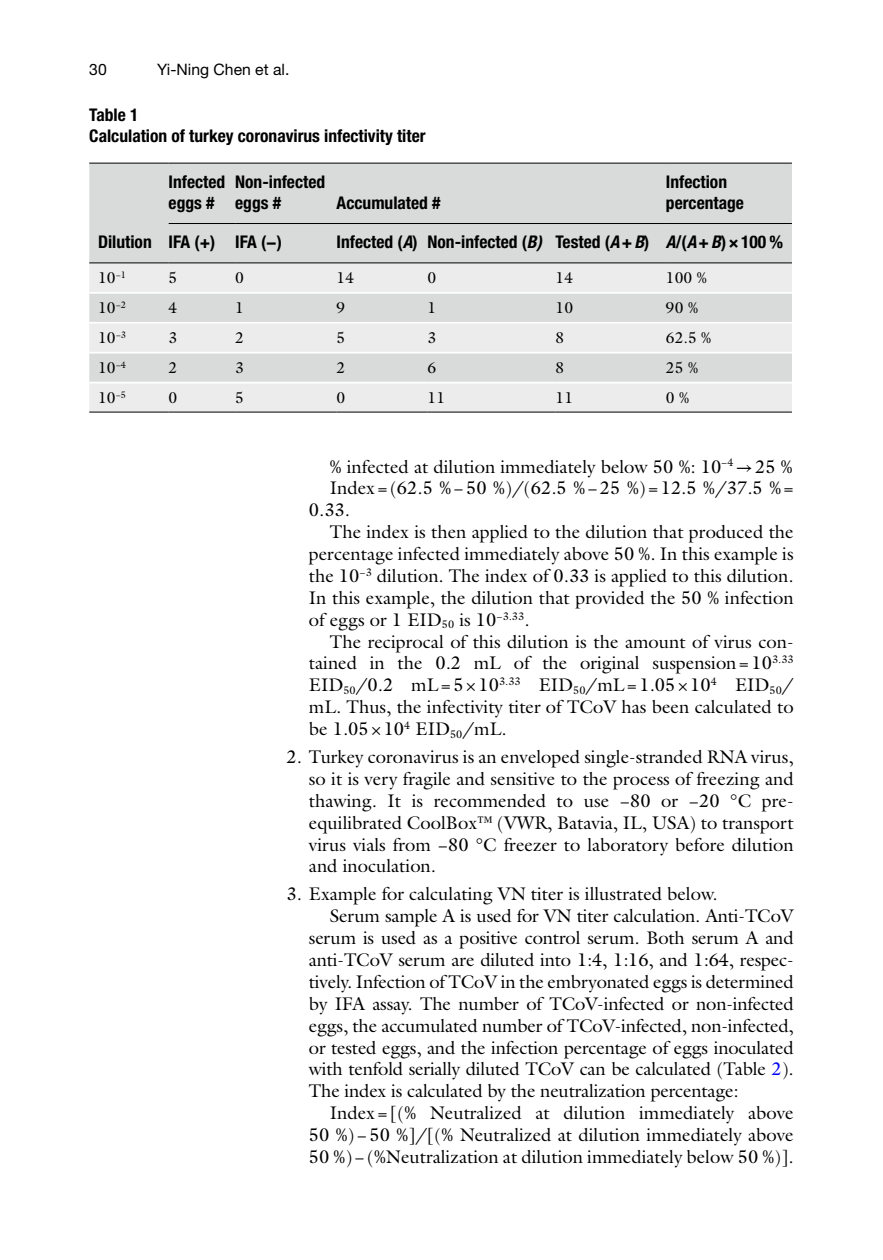
<style>
.page{position:relative;width:883px;height:1260px;background:#fff}
.page>*{position:absolute;margin:0;border:0;box-sizing:border-box;transform-origin:0 0}
.t1{font:18.38px/21.9px "Gbsdjr Galliard";color:#000;text-align:justify}
.t2{font:700 condensed 17.5px/21px "Kvjthb Helvetica Neue";color:#000}
.t3{font:15.75px "Gbsdjr Galliard";color:#000}
.t4{font:15.75px "Grcggs Helvetica Neue";color:#000}
.s1{font-family:"Nqdsbg Helvetica Neue";font-style:italic}
.s2{font-family:"Lygqrl STIX General"}
.s3{color:#0000fa}
</style>
<div class="page">
<div style="left:89px;top:164px;width:703px;height:98px;background:#d9dada"></div>
<svg style="left:89px;top:263px;width:703px;height:149px;background:#e3e3e4"></svg>
<hr style="left:169px;top:163px;width:497px;height:1px;background:#000">
<hr style="left:235px;top:223px;width:431px;height:1px;background:#000">
<hr style="left:89px;top:262px;width:80px;height:1px;background:#000">
<hr style="left:235px;top:262px;width:431px;height:1px;background:#000">
<hr style="left:89px;top:163px;width:80px;height:1px;background:#000">
<hr style="left:666px;top:163px;width:126px;height:1px;background:#000">
<hr style="left:666px;top:223px;width:126px;height:1px;background:#000">
<hr style="left:666px;top:262px;width:126px;height:1px;background:#000">
<hr style="left:89px;top:292px;width:703px;height:2px;background:#fff">
<hr style="left:89px;top:322px;width:703px;height:2px;background:#fff">
<hr style="left:89px;top:352px;width:703px;height:2px;background:#fff">
<hr style="left:169px;top:223px;width:66px;height:1px;background:#000">
<hr style="left:169px;top:262px;width:66px;height:1px;background:#000">
<hr style="left:556px;top:382px;width:110px;height:1px;background:#fff">
<hr style="left:556px;top:412px;width:110px;height:1px;background:#000">
<hr style="left:428px;top:382px;width:128px;height:1px;background:#fff">
<hr style="left:428px;top:412px;width:128px;height:1px;background:#000">
<hr style="left:337px;top:382px;width:91px;height:1px;background:#fff">
<hr style="left:337px;top:412px;width:91px;height:1px;background:#000">
<hr style="left:235px;top:382px;width:102px;height:1px;background:#fff">
<hr style="left:235px;top:412px;width:102px;height:1px;background:#000">
<hr style="left:169px;top:382px;width:66px;height:1px;background:#fff">
<hr style="left:169px;top:412px;width:66px;height:1px;background:#000">
<hr style="left:666px;top:382px;width:126px;height:1px;background:#fff">
<hr style="left:666px;top:412px;width:126px;height:1px;background:#000">
<hr style="left:89px;top:382px;width:80px;height:1px;background:#fff">
<hr style="left:89px;top:412px;width:80px;height:1px;background:#000">
<p class="t4" style="left:89px;top:64px;width:19px">30</p>
<p class="t4" style="left:157px;top:64px;width:134px">Yi-Ning Chen et al.</p>
<p class="t2" style="left:89px;top:105px;width:338px">Table 1<br>Calculation of turkey coronavirus infectivity titer</p>
<p class="t2" style="left:169px;top:173px;width:58px">Infected eggs #</p>
<p class="t2" style="left:235px;top:173px;width:92px">Non-infected eggs #</p>
<p class="t2" style="left:337px;top:194px;width:105px">Accumulated #</p>
<p class="t2" style="left:666px;top:173px;width:80px">Infection percentage</p>
<p class="t2" style="left:98px;top:233px;width:55px">Dilution</p>
<p class="t2" style="left:169px;top:233px;width:115px">IFA (+) IFA (−)</p>
<p class="t2" style="left:337px;top:233px;width:448px">Infected ( <span class="s1">A</span> ) Non-infected ( <span class="s1">B)</span> Tested ( <span class="s1">A</span> + <span class="s1">B</span> ) <span class="s1">A</span> /( <span class="s1">A</span> + <span class="s1">B</span> ) × 100 %</p>
<p class="t3" style="left:98px;top:272px;width:30px">10 <sup>−1</sup></p>
<p class="t3" style="left:169px;top:272px;width:10px">5</p>
<p class="t3" style="left:235px;top:272px;width:10px">0</p>
<p class="t3" style="left:337px;top:272px;width:19px">14</p>
<p class="t3" style="left:428px;top:272px;width:10px">0</p>
<p class="t3" style="left:556px;top:272px;width:19px">14</p>
<p class="t3" style="left:666px;top:272px;width:42px">100 %</p>
<p class="t3" style="left:98px;top:302px;width:30px">10 <sup>−2</sup></p>
<p class="t3" style="left:169px;top:302px;width:10px">4</p>
<p class="t3" style="left:235px;top:302px;width:10px">1</p>
<p class="t3" style="left:337px;top:302px;width:10px">9</p>
<p class="t3" style="left:428px;top:302px;width:10px">1</p>
<p class="t3" style="left:556px;top:302px;width:19px">10</p>
<p class="t3" style="left:666px;top:302px;width:34px">90 %</p>
<p class="t3" style="left:98px;top:332px;width:30px">10 <sup>−3</sup></p>
<p class="t3" style="left:169px;top:332px;width:10px">3</p>
<p class="t3" style="left:235px;top:332px;width:10px">2</p>
<p class="t3" style="left:337px;top:332px;width:10px">5</p>
<p class="t3" style="left:428px;top:332px;width:10px">3</p>
<p class="t3" style="left:556px;top:332px;width:10px">8</p>
<p class="t3" style="left:666px;top:332px;width:47px">62.5 %</p>
<p class="t3" style="left:98px;top:362px;width:30px">10 <sup>−4</sup></p>
<p class="t3" style="left:169px;top:362px;width:10px">2</p>
<p class="t3" style="left:235px;top:362px;width:10px">3</p>
<p class="t3" style="left:337px;top:362px;width:10px">2</p>
<p class="t3" style="left:428px;top:362px;width:10px">6</p>
<p class="t3" style="left:556px;top:362px;width:10px">8</p>
<p class="t3" style="left:666px;top:362px;width:34px">25 %</p>
<p class="t3" style="left:98px;top:392px;width:30px">10 <sup>−5</sup></p>
<p class="t3" style="left:169px;top:392px;width:10px">0</p>
<p class="t3" style="left:235px;top:392px;width:10px">5</p>
<p class="t3" style="left:337px;top:392px;width:10px">0</p>
<p class="t3" style="left:428px;top:392px;width:19px">11</p>
<p class="t3" style="left:556px;top:392px;width:19px">11</p>
<p class="t3" style="left:666px;top:392px;width:25px">0 %</p>
<p class="t1" style="left:330px;top:457px;width:464px">% infected at dilution immediately below 50 %: 10 <sup>−4</sup> <span class="s2">→</span> 25 %</p>
<p class="t1" style="left:330px;top:479px;width:465px">Index = (62.5 % − 50 %)/(62.5 % − 25 %) = 12.5 %/37.5 % =</p>
<p class="t1" style="left:309px;top:501px;width:43px">0.33.</p>
<p class="t1" style="left:330px;top:523px;width:465px">The index is then applied to the dilution that produced the</p>
<p class="t1" style="left:309px;top:545px;width:486px">percentage infected immediately above 50 %. In this example is</p>
<p class="t1" style="left:309px;top:567px;width:486px">the 10 <sup>−3</sup> dilution. The index of 0.33 is applied to this dilution.</p>
<p class="t1" style="left:309px;top:588px;width:486px">In this example, the dilution that provided the 50 % infection</p>
<p class="t1" style="left:309px;top:610px;width:222px">of eggs or 1 EID <sub>50</sub> is 10 <sup>−3.33</sup>.</p>
<p class="t1" style="left:330px;top:632px;width:465px">The reciprocal of this dilution is the amount of virus con-</p>
<p class="t1" style="left:309px;top:654px;width:486px">tained in the 0.2 mL of the original suspension = 10 <sup>3.33</sup></p>
<p class="t1" style="left:309px;top:676px;width:486px">EID <sub>50</sub>/0.2 mL = 5 × 10 <sup>3.33</sup> EID <sub>50</sub>/mL = 1.05 × 10 <sup>4</sup> EID <sub>50</sub>/</p>
<p class="t1" style="left:309px;top:698px;width:486px">mL. Thus, the infectivity titer of TCoV has been calculated to</p>
<p class="t1" style="left:309px;top:720px;width:199px">be 1.05 × 10 <sup>4</sup> EID <sub>50</sub>/mL.</p>
<p class="t1" style="left:309px;top:748px;width:486px;text-indent:-22px">2. Turkey coronavirus is an enveloped single-stranded RNA virus, so it is very fragile and sensitive to the process of freezing and thawing. It is recommended to use −80 or −20 °C pre&shy;equilibrated CoolBox™ (VWR, Batavia, IL, USA) to transport virus vials from −80 °C freezer to laboratory before dilution and inoculation.</p>
<p class="t1" style="left:287px;top:885px;width:433px">3. Example for calculating VN titer is illustrated below.</p>
<p class="t1" style="left:330px;top:907px;width:465px">Serum sample A is used for VN titer calculation. Anti-TCoV</p>
<p class="t1" style="left:309px;top:929px;width:486px">serum is used as a positive control serum. Both serum A and</p>
<p class="t1" style="left:309px;top:951px;width:486px">anti- TCoV serum are diluted into 1:4, 1:16, and 1:64, respec-</p>
<p class="t1" style="left:309px;top:973px;width:486px">tively. Infection of TCoV in the embryonated eggs is determined</p>
<p class="t1" style="left:309px;top:994px;width:486px">by IFA assay. The number of TCoV-infected or non-infected</p>
<p class="t1" style="left:309px;top:1016px;width:486px">eggs, the accumulated number of TCoV-infected, non-infected,</p>
<p class="t1" style="left:309px;top:1038px;width:486px">or tested eggs, and the infection percentage of eggs inoculated</p>
<p class="t1" style="left:309px;top:1060px;width:486px">with tenfold serially diluted TCoV can be calculated (Table <span class="s3">2</span>).</p>
<p class="t1" style="left:309px;top:1082px;width:431px">The index is calculated by the neutralization percentage:</p>
<p class="t1" style="left:330px;top:1104px;width:465px">Index = [(% Neutralized at dilution immediately above</p>
<p class="t1" style="left:309px;top:1126px;width:486px">50 %) − 50 %]/[(% Neutralized at dilution immediately above</p>
<p class="t1" style="left:309px;top:1148px;width:486px">50 %) − (%Neutralization at dilution immediately below 50 %)].</p>
</div>
